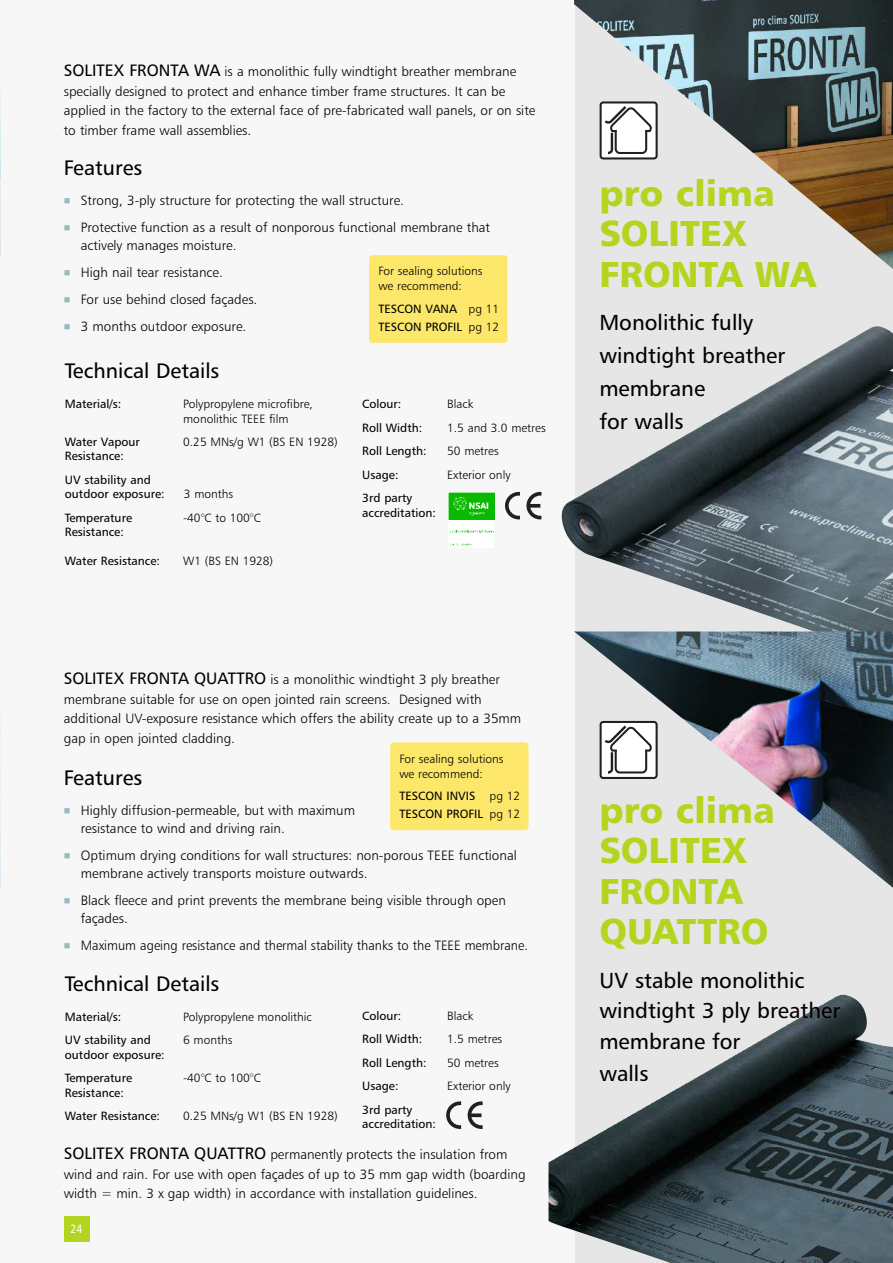
<style>
.page{position:relative;width:893px;height:1263px;background:#fff}
.page>*{position:absolute;margin:0;border:0;box-sizing:border-box;transform-origin:0 0}
.t1{font:36px/40.5px "Humanist 777 BT Black B";color:#b4d51f}
.t2{font:21.75px/33px "Humanist 777 BT Roman B";color:#000}
.t3{font:21px "Humanist 777 BT Roman B";color:#000}
.t4{font:13.5px/19.5px "Humanist 777 BT Light B";color:#000}
.t5{font:13.5px "Humanist 777 BT Light B";color:#000;scale:.96 1}
.t6{font:12px/23.5px "Humanist 777 BT Roman B";color:#000}
.t7{font:12px/15px "Humanist 777 BT Light B";color:#000}
.t8{font:12px "Humanist 777 BT Roman Condensed B";color:#fff}
.s1{font-family:"Humanist 777 BT Roman B";font-size:16.5px}
.s2{color:#99b8bf}
.s3{font-family:"Humanist 777 BT Light B"}
</style>
<div class="page">
<div style="left:574px;top:0;width:319px;height:1263px;background:#e6e6e6"></div>
<div style="left:0;top:0;width:574px;height:631px;background:#f7f7f7"></div>
<img style="left:561px;top:326px;width:332px;height:305px">
<div style="left:0;top:631px;width:574px;height:632px;background:#f7f7f7"></div>
<img style="left:574px;top:631px;width:319px;height:267px">
<img style="left:548px;top:994px;width:345px;height:269px">
<svg style="left:600px;top:721px;width:58px;height:58px;background:#c7c6c7"></svg>
<img style="left:574px;top:0;width:319px;height:280px">
<div style="left:390px;top:742px;width:138px;height:88px;background:#fce76a;border-radius:3px"></div>
<div style="left:369px;top:255px;width:138px;height:88px;background:#fce76a;border-radius:3px"></div>
<hr style="left:0;top:0;width:1px;height:1263px;background:#e6e6e6">
<img style="left:0;top:0;width:1px;height:178px">
<svg style="left:505px;top:492px;width:15px;height:27px"></svg>
<svg style="left:526px;top:492px;width:15px;height:27px"></svg>
<svg style="left:446px;top:1101px;width:15px;height:28px"></svg>
<svg style="left:468px;top:1101px;width:15px;height:28px"></svg>
<img style="left:448px;top:493px;width:47px;height:53px">
<div style="left:64px;top:1216px;width:25px;height:26px;background:#b4d51f"></div>
<img style="left:0;top:631px;width:1px;height:256px">
<p class="t4" style="left:64px;top:63px;width:473px"><span class="s1">SOLITEX FRONTA WA</span> is a monolithic fully windtight breather membrane specially designed to protect and enhance timber frame structures. It can be applied in the factory to the external face of pre-fabricated wall panels, or on site to timber frame wall assemblies.</p>
<h3 class="t3" style="left:64px;top:160px;width:80px">Features</h3>
<p class="t4" style="left:64px;top:192px;width:342px"><span class="s2">■</span> Strong, 3-ply structure for protecting the wall structure.</p>
<p class="t4" style="left:81px;top:220px;width:411px;line-height:18px;text-indent:-17px"><span class="s2">■</span> Protective function as a result of nonporous functional membrane that actively manages moisture.</p>
<p class="t4" style="left:64px;top:264px;width:161px"><span class="s2">■</span> High nail tear resistance.</p>
<p class="t4" style="left:64px;top:291px;width:195px"><span class="s2">■</span> For use behind closed façades.</p>
<p class="t4" style="left:64px;top:318px;width:184px"><span class="s2">■</span> 3 months outdoor exposure.</p>
<p class="t7" style="left:378px;top:265px;width:106px">For sealing solutions we recommend:</p>
<p class="t6" style="left:378px;top:301px;width:122px;line-height:18px">TESCON VANA <span class="s3">pg 11<br></span>TESCON PROFIL <span class="s3">pg 12</span></p>
<h3 class="t3" style="left:65px;top:363px;width:156px">Technical Details</h3>
<p class="t6" style="left:65px;top:393px;width:58px">Material/s:</p>
<p class="t7" style="left:183px;top:398px;width:131px;line-height:14.4px">Polypropylene microfibre, monolithic TEEE film</p>
<p class="t6" style="left:65px;top:431px;width:77px">Water Vapour</p>
<p class="t7" style="left:183px;top:435px;width:156px">0.25 MNs/g W1 (BS EN 1928)</p>
<p class="t6" style="left:65px;top:445px;width:88px">Resistance:<br>UV stability and</p>
<p class="t6" style="left:65px;top:483px;width:101px">outdoor exposure:</p>
<p class="t7" style="left:184px;top:488px;width:51px">3 months</p>
<p class="t6" style="left:65px;top:507px;width:69px">Temperature</p>
<p class="t7" style="left:183px;top:511px;width:79px">-40°C to 100°C</p>
<p class="t6" style="left:65px;top:521px;width:61px">Resistance:</p>
<p class="t6" style="left:65px;top:550px;width:97px">Water Resistance:</p>
<p class="t7" style="left:183px;top:554px;width:91px">W1 (BS EN 1928)</p>
<p class="t6" style="left:362px;top:393px;width:41px">Colour:</p>
<p class="t7" style="left:447px;top:397px;width:28px">Black</p>
<p class="t6" style="left:362px;top:417px;width:62px">Roll Width:</p>
<p class="t7" style="left:447px;top:421px;width:100px">1.5 and 3.0 metres</p>
<p class="t6" style="left:362px;top:440px;width:66px">Roll Length:</p>
<p class="t7" style="left:447px;top:444px;width:53px">50 metres</p>
<p class="t6" style="left:362px;top:464px;width:38px">Usage:</p>
<p class="t7" style="left:447px;top:468px;width:65px">Exterior only</p>
<p class="t6" style="left:362px;top:492px;width:75px;line-height:14.4px">3rd party accreditation:</p>
<p class="t4" style="left:64px;top:671px;width:459px"><span class="s1">SOLITEX FRONTA QUATTRO</span> is a monolithic windtight 3 ply breather membrane suitable for use on open jointed rain screens. Designed with additional UV-exposure resistance which offers the ability create up to a 35mm gap in open jointed cladding.</p>
<p class="t7" style="left:399px;top:752px;width:106px">For sealing solutions we recommend:</p>
<p class="t6" style="left:399px;top:788px;width:122px;line-height:18px">TESCON INVIS <span class="s3">pg 12<br></span>TESCON PROFIL <span class="s3">pg 12</span></p>
<h3 class="t3" style="left:64px;top:770px;width:80px">Features</h3>
<p class="t4" style="left:81px;top:803px;width:276px;line-height:18px;text-indent:-17px"><span class="s2">■</span> Highly diffusion-permeable, but with maximum resistance to wind and driving rain.</p>
<p class="t4" style="left:81px;top:848px;width:437px;line-height:18px;text-indent:-17px"><span class="s2">■</span> Optimum drying conditions for wall structures: non-porous TEEE functional membrane actively transports moisture outwards.</p>
<p class="t4" style="left:81px;top:893px;width:427px;line-height:18px;text-indent:-17px"><span class="s2">■</span> Black fleece and print prevents the membrane being visible through open façades.</p>
<p class="t5" style="left:64px;top:940px;width:485px"><span class="s2">■</span> Maximum ageing resistance and thermal stability thanks to the TEEE membrane.</p>
<h3 class="t3" style="left:65px;top:975px;width:156px">Technical Details</h3>
<p class="t6" style="left:65px;top:1006px;width:58px">Material/s:</p>
<p class="t7" style="left:183px;top:1010px;width:130px">Polypropylene monolithic</p>
<p class="t6" style="left:65px;top:1029px;width:88px">UV stability and</p>
<p class="t7" style="left:183px;top:1033px;width:51px">6 months</p>
<p class="t6" style="left:65px;top:1044px;width:101px">outdoor exposure:<br>Temperature</p>
<p class="t7" style="left:183px;top:1071px;width:79px">-40°C to 100°C</p>
<p class="t6" style="left:65px;top:1081px;width:97px">Resistance:<br>Water Resistance:</p>
<p class="t7" style="left:183px;top:1109px;width:156px">0.25 MNs/g W1 (BS EN 1928)</p>
<p class="t6" style="left:362px;top:1004px;width:41px">Colour:</p>
<p class="t7" style="left:447px;top:1009px;width:28px">Black</p>
<p class="t6" style="left:362px;top:1028px;width:62px">Roll Width:</p>
<p class="t7" style="left:447px;top:1032px;width:56px">1.5 metres</p>
<p class="t6" style="left:362px;top:1051px;width:66px">Roll Length:</p>
<p class="t7" style="left:447px;top:1056px;width:53px">50 metres</p>
<p class="t6" style="left:362px;top:1075px;width:38px">Usage:</p>
<p class="t7" style="left:447px;top:1079px;width:65px">Exterior only</p>
<p class="t6" style="left:362px;top:1103px;width:75px;line-height:14.4px">3rd party accreditation:</p>
<p class="t4" style="left:64px;top:1146px;width:463px"><span class="s1">SOLITEX FRONTA QUATTRO</span> permanently protects the insulation from wind and rain. For use with open façades of up to 35 mm gap width (boarding width = min. 3 x gap width) in accordance with installation guidelines.</p>
<p class="t8" style="left:71px;top:1224px;width:13px">24</p>
<h1 class="t1" style="left:599px;top:176px;width:218px">pro clima<br>SOLITEX<br>FRONTA WA</h1>
<h2 class="t2" style="left:599px;top:308px;width:187px">Monolithic fully windtight breather membrane<br>for walls</h2>
<h1 class="t1" style="left:599px;top:793px;width:177px">pro clima<br>SOLITEX<br>FRONTA<br>QUATTRO</h1>
<h2 class="t2" style="left:599px;top:966px;width:242px;line-height:31px">UV stable monolithic windtight 3 ply breather membrane for<br>walls</h2>
</div>
